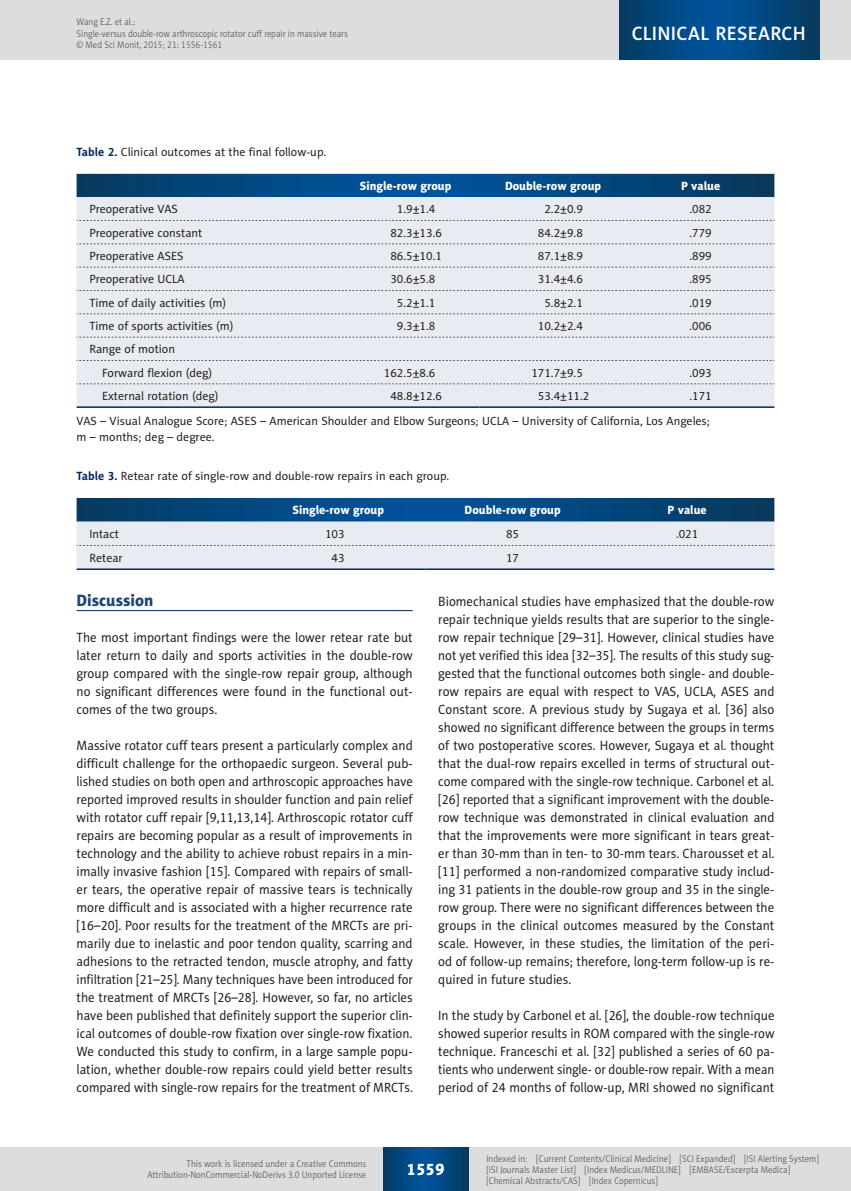
<style>
.page{position:relative;width:851px;height:1191px;background:#fff}
.page>*{position:absolute;margin:0;border:0;box-sizing:border-box;transform-origin:0 0}
.t1{font:19.5px "Naomi Sans EFN Medium";letter-spacing:.015em;color:#fff}
.MSM_Headline_1{font:16.5px "Naomi Sans EFN Heavy";color:#1a4574}
.t2{font:16.5px "Naomi Sans EFN Heavy";color:#fff}
.MSM_Body{font:13.5px/18px "Naomi Sans EFN";color:#231f20;text-align:justify;scale:.95 1}
.MSM_Tabela_zawartosc{font:12px "Naomi Sans EFN";color:#231f20}
.MSM_Table_podpis_dol{font:12px/15.8px "Naomi Sans EFN";color:#231f20}
.MSM_Tabela_Head{font:12px "Naomi Sans EFN Heavy";color:#fff}
.MSM_Rycina_tytul{font:12px "Naomi Sans EFN";color:#231f20}
.MSM_Tabela_tytul{font:12px "Naomi Sans EFN";color:#231f20}
.t3{font:9.75px/11.2px "Naomi Sans EFN Light";color:#57585a;scale:.9 1}
.s1{font-weight:700;color:#00295c}
</style>
<div class="page">
<hr style="left:77px;top:610px;width:335px;height:1px;background:#00295c">
<svg style="left:77px;top:174px;width:697px;height:23px;background:#02477e"></svg>
<div style="left:77px;top:197px;width:697px;height:209px;background:#e8ebf2"></div>
<svg style="left:77px;top:220px;width:697px;height:1px"></svg>
<svg style="left:77px;top:243px;width:697px;height:1px"></svg>
<svg style="left:77px;top:267px;width:697px;height:1px"></svg>
<svg style="left:77px;top:290px;width:697px;height:1px"></svg>
<svg style="left:77px;top:313px;width:697px;height:1px"></svg>
<svg style="left:77px;top:337px;width:697px;height:1px"></svg>
<svg style="left:77px;top:360px;width:697px;height:1px"></svg>
<svg style="left:77px;top:383px;width:697px;height:1px"></svg>
<hr style="left:77px;top:406px;width:255px;height:2px;background:#00295c">
<hr style="left:332px;top:406px;width:147px;height:2px;background:#00295c">
<hr style="left:479px;top:406px;width:147px;height:2px;background:#00295c">
<hr style="left:626px;top:406px;width:148px;height:2px;background:#00295c">
<svg style="left:77px;top:498px;width:697px;height:70px;background:#99b3ca"></svg>
<hr style="left:77px;top:568px;width:174px;height:2px;background:#00295c">
<hr style="left:251px;top:568px;width:174px;height:2px;background:#00295c">
<hr style="left:425px;top:568px;width:175px;height:2px;background:#00295c">
<hr style="left:600px;top:568px;width:174px;height:2px;background:#00295c">
<div style="left:0;top:1148px;width:850px;height:43px;background:#dcdddf"></div>
<svg style="left:383px;top:1147px;width:85px;height:43px;background:#02477e"></svg>
<div style="left:0;top:0;width:850px;height:60px;background:#dcdddf"></div>
<svg style="left:619px;top:0;width:200px;height:60px;background:#02477e"></svg>
<p class="t3" style="left:77px;top:16px;width:303px">Wang E.Z. et al.:<br>Single-versus double-row arthroscopic rotator cuff repair in massive tears © Med Sci Monit, 2015; 21: 1556-1561</p>
<h1 class="t1" style="left:631px;top:22px;width:175px">CLINICAL RESEARCH</h1>
<p class="MSM_Tabela_tytul" style="left:77px;top:145px;width:251px"><span class="s1">Table 2.</span> Clinical outcomes at the final follow-up.</p>
<p class="MSM_Tabela_Head" style="left:360px;top:178px;width:93px">Single-row group</p>
<p class="MSM_Tabela_Head" style="left:505px;top:178px;width:98px">Double-row group</p>
<p class="MSM_Tabela_Head" style="left:681px;top:178px;width:41px">P value</p>
<p class="MSM_Tabela_zawartosc" style="left:89px;top:202px;width:90px">Preoperative VAS</p>
<p class="MSM_Tabela_zawartosc" style="left:397px;top:202px;width:40px">1.9±1.4</p>
<p class="MSM_Tabela_zawartosc" style="left:544px;top:202px;width:40px">2.2±0.9</p>
<p class="MSM_Tabela_zawartosc" style="left:689px;top:202px;width:24px">.082</p>
<p class="MSM_Tabela_zawartosc" style="left:89px;top:225px;width:114px">Preoperative constant</p>
<p class="MSM_Tabela_zawartosc" style="left:390px;top:225px;width:53px">82.3±13.6</p>
<p class="MSM_Tabela_zawartosc" style="left:538px;top:225px;width:46px">84.2±9.8</p>
<p class="MSM_Tabela_zawartosc" style="left:689px;top:225px;width:24px">.779</p>
<p class="MSM_Tabela_zawartosc" style="left:89px;top:249px;width:96px">Preoperative ASES</p>
<p class="MSM_Tabela_zawartosc" style="left:390px;top:249px;width:53px">86.5±10.1</p>
<p class="MSM_Tabela_zawartosc" style="left:538px;top:249px;width:46px">87.1±8.9</p>
<p class="MSM_Tabela_zawartosc" style="left:689px;top:249px;width:24px">.899</p>
<p class="MSM_Tabela_zawartosc" style="left:89px;top:272px;width:97px">Preoperative UCLA</p>
<p class="MSM_Tabela_zawartosc" style="left:390px;top:272px;width:46px">30.6±5.8</p>
<p class="MSM_Tabela_zawartosc" style="left:538px;top:272px;width:46px">31.4±4.6</p>
<p class="MSM_Tabela_zawartosc" style="left:689px;top:272px;width:24px">.895</p>
<p class="MSM_Tabela_zawartosc" style="left:89px;top:295px;width:138px">Time of daily activities (m)</p>
<p class="MSM_Tabela_zawartosc" style="left:397px;top:295px;width:40px">5.2±1.1</p>
<p class="MSM_Tabela_zawartosc" style="left:544px;top:295px;width:40px">5.8±2.1</p>
<p class="MSM_Tabela_zawartosc" style="left:689px;top:295px;width:24px">.019</p>
<p class="MSM_Tabela_zawartosc" style="left:89px;top:319px;width:146px">Time of sports activities (m)</p>
<p class="MSM_Tabela_zawartosc" style="left:397px;top:319px;width:40px">9.3±1.8</p>
<p class="MSM_Tabela_zawartosc" style="left:538px;top:319px;width:46px">10.2±2.4</p>
<p class="MSM_Tabela_zawartosc" style="left:689px;top:319px;width:24px">.006</p>
<p class="MSM_Tabela_zawartosc" style="left:89px;top:342px;width:87px">Range of motion</p>
<p class="MSM_Tabela_zawartosc" style="left:102px;top:365px;width:111px">Forward flexion (deg)</p>
<p class="MSM_Tabela_zawartosc" style="left:384px;top:365px;width:53px">162.5±8.6</p>
<p class="MSM_Tabela_zawartosc" style="left:531px;top:365px;width:53px">171.7±9.5</p>
<p class="MSM_Tabela_zawartosc" style="left:689px;top:365px;width:24px">.093</p>
<p class="MSM_Tabela_zawartosc" style="left:102px;top:389px;width:118px">External rotation (deg)</p>
<p class="MSM_Tabela_zawartosc" style="left:390px;top:389px;width:53px">48.8±12.6</p>
<p class="MSM_Tabela_zawartosc" style="left:538px;top:389px;width:53px">53.4±11.2</p>
<p class="MSM_Tabela_zawartosc" style="left:689px;top:389px;width:24px">.171</p>
<p class="MSM_Table_podpis_dol" style="left:77px;top:413px;width:634px">VAS – Visual Analogue Score; ASES – American Shoulder and Elbow Surgeons; UCLA – University of California, Los Angeles; m – months; deg – degree.</p>
<p class="MSM_Rycina_tytul" style="left:77px;top:469px;width:374px"><span class="s1">Table 3.</span> Retear rate of single-row and double-row repairs in each group.</p>
<p class="MSM_Tabela_Head" style="left:292px;top:503px;width:93px">Single-row group</p>
<p class="MSM_Tabela_Head" style="left:464px;top:503px;width:98px">Double-row group</p>
<p class="MSM_Tabela_Head" style="left:667px;top:503px;width:41px">P value</p>
<p class="MSM_Tabela_zawartosc" style="left:89px;top:527px;width:31px">Intact</p>
<p class="MSM_Tabela_zawartosc" style="left:325px;top:527px;width:21px">103</p>
<p class="MSM_Tabela_zawartosc" style="left:506px;top:527px;width:15px">85</p>
<p class="MSM_Tabela_zawartosc" style="left:676px;top:527px;width:24px">.021</p>
<p class="MSM_Tabela_zawartosc" style="left:89px;top:551px;width:35px">Retear</p>
<p class="MSM_Tabela_zawartosc" style="left:331px;top:551px;width:15px">43</p>
<p class="MSM_Tabela_zawartosc" style="left:506px;top:551px;width:15px">17</p>
<p class="MSM_Headline_1" style="left:77px;top:590px;width:78px">Discussion</p>
<p class="MSM_Body" style="left:77px;top:628px;width:355px">The most important findings were the lower retear rate but later return to daily and sports activities in the double-row group compared with the single-row repair group, although no significant differences were found in the functional out&shy;comes of the two groups.</p>
<p class="MSM_Body" style="left:77px;top:736px;width:356px">Massive rotator cuff tears present a particularly complex and difficult challenge for the orthopaedic surgeon. Several pub&shy;lished studies on both open and arthroscopic approaches have reported improved results in shoulder function and pain relief with rotator cuff repair [9,11,13,14]. Arthroscopic rotator cuff repairs are becoming popular as a result of improvements in technology and the ability to achieve robust repairs in a min&shy;imally invasive fashion [15]. Compared with repairs of small&shy;er tears, the operative repair of massive tears is technically more difficult and is associated with a higher recurrence rate [16–20]. Poor results for the treatment of the MRCTs are pri&shy;marily due to inelastic and poor tendon quality, scarring and adhesions to the retracted tendon, muscle atrophy, and fatty infiltration [21–25]. Many techniques have been introduced for the treatment of MRCTs [26–28]. However, so far, no articles have been published that definitely support the superior clin&shy;ical outcomes of double-row fixation over single-row fixation.<br>We conducted this study to confirm, in a large sample popu&shy;lation, whether double-row repairs could yield better results compared with single-row repairs for the treatment of MRCTs.</p>
<p class="MSM_Body" style="left:438px;top:592px;width:355px">Biomechanical studies have emphasized that the double-row repair technique yields results that are superior to the single&shy;row repair technique [29–31]. However, clinical studies have not yet verified this idea [32–35]. The results of this study sug&shy;gested that the functional outcomes both single- and double&shy;row repairs are equal with respect to VAS, UCLA, ASES and Constant score. A previous study by Sugaya et al. [36] also showed no significant difference between the groups in terms of two postoperative scores. However, Sugaya et al. thought that the dual-row repairs excelled in terms of structural out&shy;come compared with the single-row technique. Carbonel et al. [26] reported that a significant improvement with the double&shy;row technique was demonstrated in clinical evaluation and that the improvements were more significant in tears great&shy;er than 30-mm than in ten- to 30-mm tears. Charousset et al. [11] performed a non-randomized comparative study includ&shy;ing 31 patients in the double-row group and 35 in the single&shy;row group. There were no significant differences between the groups in the clinical outcomes measured by the Constant scale. However, in these studies, the limitation of the peri&shy;od of follow-up remains; therefore, long-term follow-up is re&shy;quired in future studies.</p>
<p class="MSM_Body" style="left:438px;top:1006px;width:355px">In the study by Carbonel et al. [26], the double-row technique showed superior results in ROM compared with the single-row technique. Franceschi et al. [32] published a series of 60 pa&shy;tients who underwent single- or double-row repair. With a mean period of 24 months of follow-up, MRI showed no significant</p>
<p class="t3" style="left:147px;top:1158px;width:245px;text-align:right">This work is licensed under a Creative Commons<br>Attribution-NonCommercial-NoDerivs 3.0 Unported License</p>
<p class="t2" style="left:406px;top:1159px;width:40px">1559</p>
<p class="t3" style="left:486px;top:1152px;width:371px">Indexed in: [Current Contents/Clinical Medicine] [SCI Expanded] [ISI Alerting System] [ISI Journals Master List] [Index Medicus/MEDLINE] [EMBASE/Excerpta Medica] [Chemical Abstracts/CAS] [Index Copernicus]</p>
</div>
